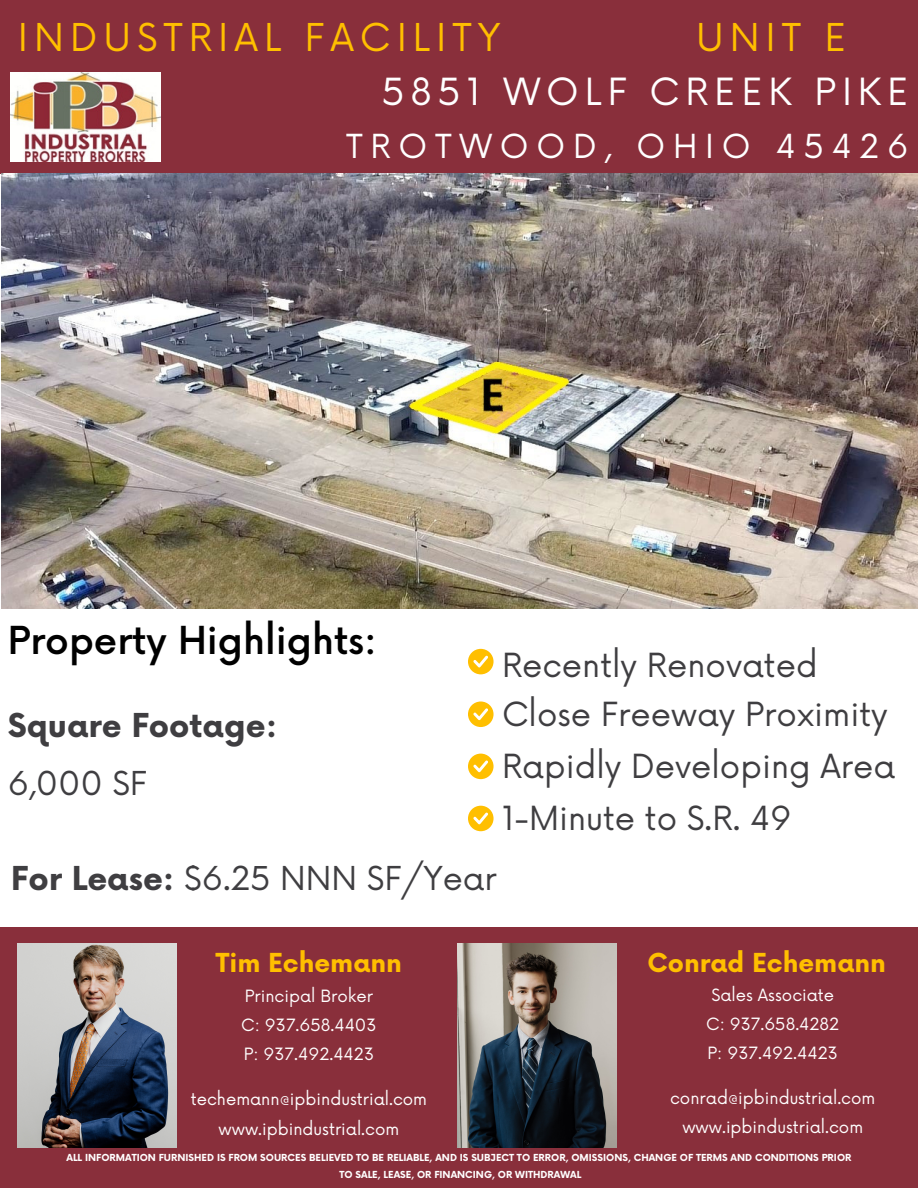
<style>
.page{position:relative;width:918px;height:1188px;background:#fff}
.page>*{position:absolute;margin:0;border:0;box-sizing:border-box;transform-origin:0 0}
.t1{font:500 37.65px "Now";color:#000}
.t2{font:37.35px "Now";letter-spacing:.16em;color:#ffbf00}
.t3{font:36.6px "Now";letter-spacing:.16em;color:#fff}
.t4{font:32.4px "Now";color:#3f3e41}
.t5{font:32.25px "Now";letter-spacing:.24em;color:#fff}
.t6{font:32.1px "Now";color:#3f3e41}
.t7{font:700 32.1px/57.3px "Now";color:#3f3e41}
.t8{font:700 25.5px "Now";color:#ffbf00}
.t9{font:16.5px/29.2px "Now";color:#fff;text-align:center}
.t10{font:700 9.45px "Now";color:#fff}
.s1{font-weight:400}
.s2{font-weight:700}
</style>
<div class="page">
<div style="left:0;top:0;width:918px;height:174px;background:#892f3b"></div>
<div style="left:468px;top:649px;width:26px;height:25px;background:#ffbf00;border-radius:50%"></div>
<svg style="left:473px;top:656px;width:15px;height:11px"></svg>
<div style="left:468px;top:702px;width:26px;height:25px;background:#ffbf00;border-radius:50%"></div>
<svg style="left:473px;top:708px;width:15px;height:12px"></svg>
<div style="left:468px;top:806px;width:26px;height:25px;background:#ffbf00;border-radius:50%"></div>
<svg style="left:473px;top:813px;width:15px;height:11px"></svg>
<div style="left:468px;top:754px;width:26px;height:25px;background:#ffbf00;border-radius:50%"></div>
<svg style="left:473px;top:760px;width:15px;height:12px"></svg>
<div style="left:0;top:928px;width:918px;height:260px;background:#892f3b"></div>
<img style="left:18px;top:944px;width:159px;height:203px">
<img style="left:458px;top:944px;width:159px;height:203px">
<img style="left:11px;top:73px;width:150px;height:89px">
<img style="left:1px;top:174px;width:917px;height:434px">
<p class="t2" style="left:18px;top:17px;width:484px">INDUSTRIAL FACILITY</p>
<p class="t2" style="left:696px;top:17px;width:152px">UNIT E</p>
<h1 class="t3" style="left:382px;top:72px;width:528px">5851 WOLF CREEK PIKE</h1>
<h2 class="t5" style="left:346px;top:128px;width:564px">TROTWOOD, OHIO 45426</h2>
<h3 class="t1" style="left:8px;top:620px;width:371px">Property Highlights:</h3>
<h5 class="t7" style="left:8px;top:699px;width:271px">Square Footage:<br><span class="s1">6,000 SF</span></h5>
<h5 class="t4" style="left:502px;top:647px;width:317px">Recently Renovated</h5>
<h6 class="t4" style="left:502px;top:696px;width:387px">Close Freeway Proximity</h6>
<h6 class="t4" style="left:502px;top:748px;width:395px">Rapidly Developing Area</h6>
<p class="t4" style="left:502px;top:801px;width:291px">1-Minute to S.R. 49</p>
<h4 class="t6" style="left:11px;top:860px;width:487px"><span class="s2">For Lease:</span> $6.25 NNN SF/Year</h4>
<h4 class="t8" style="left:216px;top:949px;width:188px">Tim Echemann</h4>
<h4 class="t8" style="left:647px;top:949px;width:240px">Conrad Echemann</h4>
<p class="t9" style="left:241px;top:982px;width:137px;text-align:left">Principal Broker<br>C: 937.658.4403<br>P: 937.492.4423</p>
<p class="t9" style="left:191px;top:1086px;width:238px">techemann@ipbindustrial.com www.ipbindustrial.com</p>
<p class="t9" style="left:706px;top:981px;width:135px">Sales Associate<br>C: 937.658.4282<br>P: 937.492.4423</p>
<h4 class="t9" style="left:670px;top:1084px;width:207px">conrad@ipbindustrial.com www.ipbindustrial.com</h4>
<h4 class="t10" style="left:66px;top:1153px;width:787px">ALL INFORMATION FURNISHED IS FROM SOURCES BELIEVED TO BE RELIABLE, AND IS SUBJECT TO ERROR, OMISSIONS, CHANGE OF TERMS AND CONDITIONS PRIOR</h4>
<h4 class="t10" style="left:339px;top:1169px;width:243px">TO SALE, LEASE, OR FINANCING, OR WITHDRAWAL</h4>
</div>
